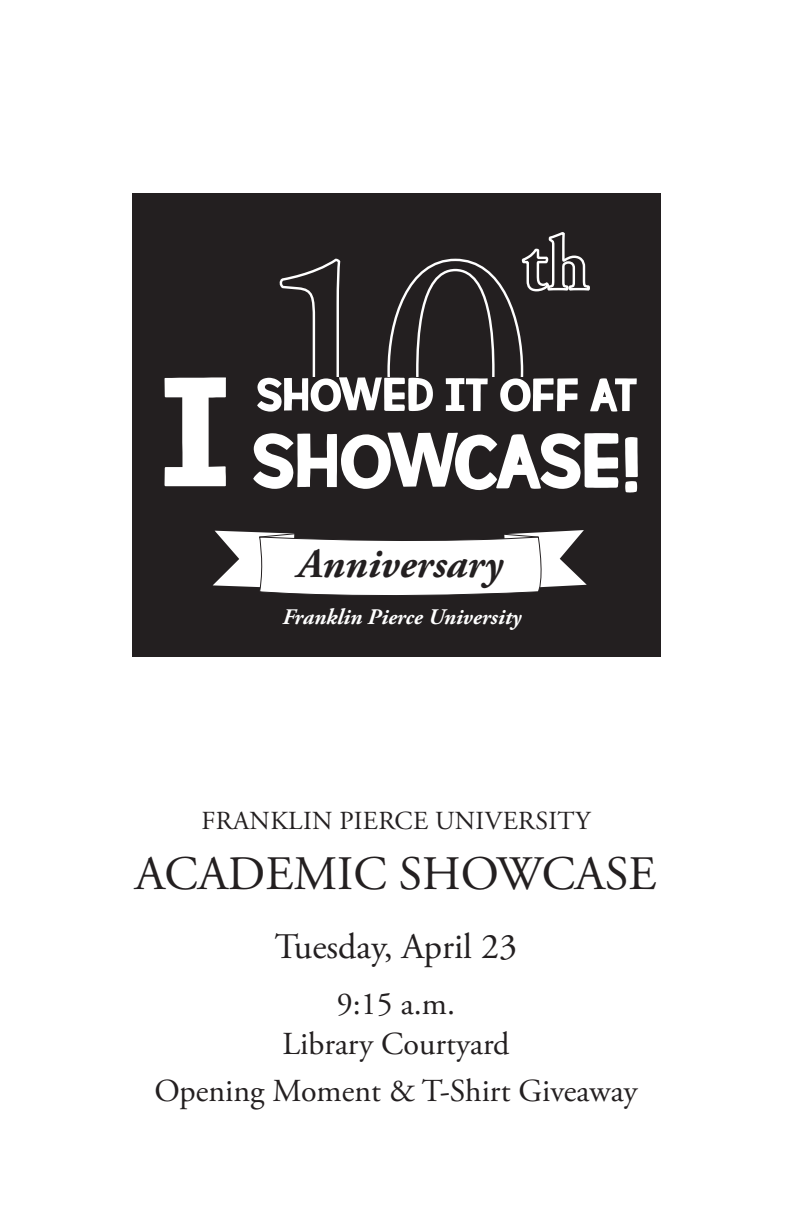
<style>
.page{position:relative;width:792px;height:1224px;background:#fff}
.page>*{position:absolute;margin:0;border:0;box-sizing:border-box;transform-origin:0 0}
.t1{font:118.8px "meatloafsolid";letter-spacing:-.02em;color:#fff}
.t2{font:72.4px "meatloafsolid";color:#fff}
.t3{font:48px "Adobe Garamond Pro";color:#231f20}
.t4{font:italic 700 41.6px "Adobe Garamond Pro";color:#231f20}
.t5{font:36px "Adobe Garamond Pro";color:#231f20}
.t6{font:32px "Adobe Garamond Pro";color:#231f20}
.t7{font:26px "Adobe Garamond Pro";letter-spacing:.015em;color:#231f20}
.t8{font:italic 700 22.2px "Adobe Garamond Pro";color:#fff}
.s1{font-size:239.6px}
</style>
<div class="page">
<div style="left:132px;top:193px;width:528px;height:464px;background:#231f20"></div>
<svg style="left:280px;top:258px;width:61px;height:119px"></svg>
<svg style="left:387px;top:232px;width:202px;height:145px"></svg>
<svg style="left:213px;top:530px;width:374px;height:66px"></svg>
<p class="t2" style="left:257px;top:359px;width:382px">SHOWED IT OFF AT</p>
<p class="t1" style="left:161px;top:402px;width:482px"><span class="s1">I</span> SHOWCASE!</p>
<p class="t4" style="left:298px;top:540px;width:206px">Anniversary</p>
<p class="t8" style="left:283px;top:604px;width:240px">Franklin Pierce University</p>
<p class="t7" style="left:202px;top:805px;width:390px">FRANKLIN PIERCE UNIVERSITY</p>
<p class="t3" style="left:135px;top:845px;width:523px">ACADEMIC SHOWCASE</p>
<p class="t5" style="left:275px;top:925px;width:244px">Tuesday, April 23</p>
<p class="t6" style="left:337px;top:985px;width:120px">9:15 a.m.</p>
<p class="t6" style="left:282px;top:1025px;width:229px">Library Courtyard</p>
<p class="t6" style="left:154px;top:1072px;width:485px">Opening Moment &amp; T-Shirt Giveaway</p>
</div>
